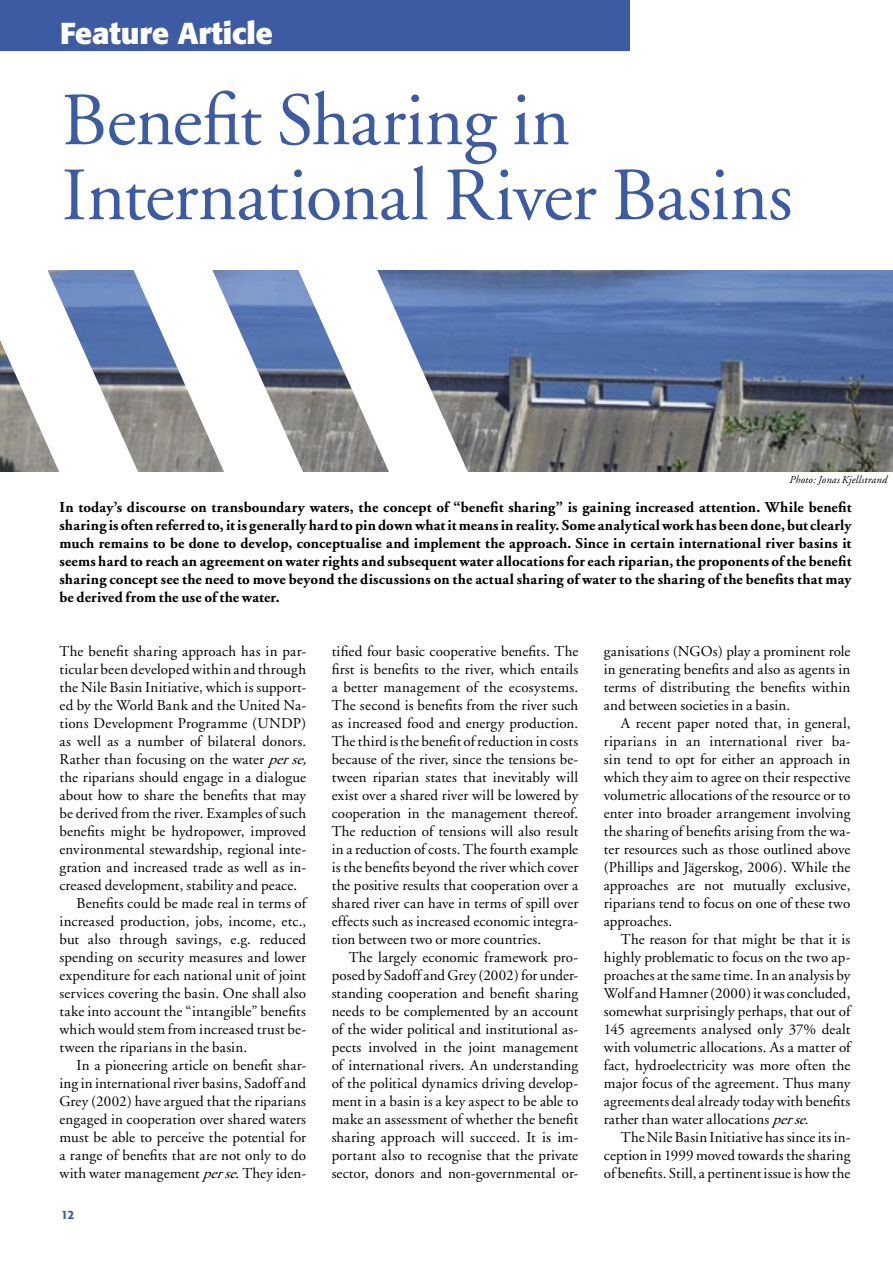
<style>
.page{position:relative;width:893px;height:1263px;background:#fff}
.page>*{position:absolute;margin:0;border:0;box-sizing:border-box;transform-origin:0 0}
.Huvud_art_rubrik{font:75px/75px "Adobe Garamond";letter-spacing:-.01em;color:#3c5ba3}
.t1{font:700 30px "Formata";color:#fff}
.brödtext{font:15px/18px "Adobe Garamond";letter-spacing:.01em;color:#000;text-align:justify}
.ingress{font:700 15px/18px "Adobe Garamond";letter-spacing:.01em;color:#000;text-align:justify}
.brödtext_början_av_kapittel{font:15px/18px "Adobe Garamond";letter-spacing:.01em;color:#000}
.t2{font:500 12px "Formata";color:#3c5ba3}
.photo_credit{font:italic 10.65px "Adobe Garamond";letter-spacing:.02em;color:#000}
.s1{font-style:italic}
</style>
<div class="page">
<div style="left:0;top:0;width:629px;height:51px;background:#3c5ba3"></div>
<img style="left:478px;top:271px;width:415px;height:200px">
<svg style="left:0;top:270px;width:478px;height:202px"></svg>
<p class="t1" style="left:60px;top:15px;width:214px">Feature Article</p>
<p class="Huvud_art_rubrik" style="left:62px;top:85px;width:732px">Benefit Sharing in<br>International River Basins</p>
<p class="photo_credit" style="left:789px;top:474px;width:99px">Photo: Jonas Kjellstrand</p>
<p class="ingress" style="left:60px;top:498px;width:793px">In today’s discourse on transboundary waters, the concept of “benefit sharing” is gaining increased attention. While benefit sharing is often referred to, it is generally hard to pin down what it means in reality. Some analytical work has been done, but clearly much remains to be done to develop, conceptualise and implement the approach. Since in certain international river basins it seems hard to reach an agreement on water rights and subsequent water allocations for each riparian, the proponents of the benefit sharing concept see the need to move beyond the discussions on the actual sharing of water to the sharing of the benefits that may be derived from the use of the water.</p>
<p class="brödtext_början_av_kapittel" style="left:60px;top:642px;width:254px">The benefit sharing approach has in par&shy;ticular been developed within and through the Nile Basin Initiative, which is support&shy;ed by the World Bank and the United Na&shy;tions Development Programme (UNDP) as well as a number of bilateral donors.<br>Rather than focusing on the water <span class="s1">perse, </span>the riparians should engage in a dialogue about how to share the benefits that may be derived from the river. Examples of such benefits might be hydropower, improved environmental stewardship, regional inte&shy;gration and increased trade as well as in&shy;creased development, stability and peace.</p>
<p class="brödtext" style="left:60px;top:894px;width:248px;text-indent:17px">Benefits could be made real in terms of increased production, jobs, income, etc., but also through savings, e.g. reduced spending on security measures and lower expenditure for each national unit of joint services covering the basin. One shall also take into account the “intangible” benefits which would stem from increased trust be&shy;tween the riparians in the basin.</p>
<p class="brödtext" style="left:60px;top:1056px;width:248px;text-indent:17px">In a pioneering article on benefit shar&shy;ing in international river basins, Sadoff and Grey (2002) have argued that the riparians engaged in cooperation over shared waters must be able to perceive the potential for a range of benefits that are not only to do with water management <span class="s1">perse</span>. They iden-</p>
<p class="t2" style="left:61px;top:1207px;width:15px">12</p>
<p class="brödtext" style="left:332px;top:642px;width:248px">tified four basic cooperative benefits. The first is benefits to the river, which entails a better management of the ecosystems.<br>The second is benefits from the river such as increased food and energy production.<br>The third is the benefit of reduction in costs because of the river, since the tensions be&shy;tween riparian states that inevitably will exist over a shared river will be lowered by cooperation in the management thereof.<br>The reduction of tensions will also result in a reduction of costs. The fourth example is the benefits beyond the river which cover the positive results that cooperation over a shared river can have in terms of spill over effects such as increased economic integra&shy;tion between two or more countries.</p>
<p class="brödtext" style="left:332px;top:948px;width:248px;text-indent:17px">The largely economic framework pro&shy;posed by Sadoff and Grey (2002) for under&shy;standing cooperation and benefit sharing needs to be complemented by an account of the wider political and institutional as&shy;pects involved in the joint management of international rivers. An understanding of the political dynamics driving develop&shy;ment in a basin is a key aspect to be able to make an assessment of whether the benefit sharing approach will succeed. It is im&shy;portant also to recognise that the private sector, donors and non-governmental or-</p>
<p class="brödtext" style="left:604px;top:642px;width:248px">ganisations (NGOs) play a prominent role in generating benefits and also as agents in terms of distributing the benefits within and between societies in a basin.</p>
<p class="brödtext" style="left:604px;top:714px;width:248px;text-indent:17px">A recent paper noted that, in general, riparians in an international river ba&shy;sin tend to opt for either an approach in which they aim to agree on their respective volumetric allocations of the resource or to enter into broader arrangement involving the sharing of benefits arising from the wa&shy;ter resources such as those outlined above (Phillips and Jägerskog, 2006). While the approaches are not mutually exclusive, riparians tend to focus on one of these two approaches.</p>
<p class="brödtext" style="left:604px;top:930px;width:248px;text-indent:17px">The reason for that might be that it is highly problematic to focus on the two ap&shy;proaches at the same time. In an analysis by Wolf and Hamner (2000) it was concluded, somewhat surprisingly perhaps, that out of 145 agreements analysed only 37% dealt with volumetric allocations. As a matter of fact, hydroelectricity was more often the major focus of the agreement. Thus many agreements deal already today with benefits rather than water allocations <span class="s1">perse</span>.</p>
<p class="brödtext" style="left:604px;top:1128px;width:248px;text-indent:17px">The Nile Basin Initiative has since its in&shy;ception in 1999 moved towards the sharing of benefits. Still, a pertinent issue is how the</p>
</div>
